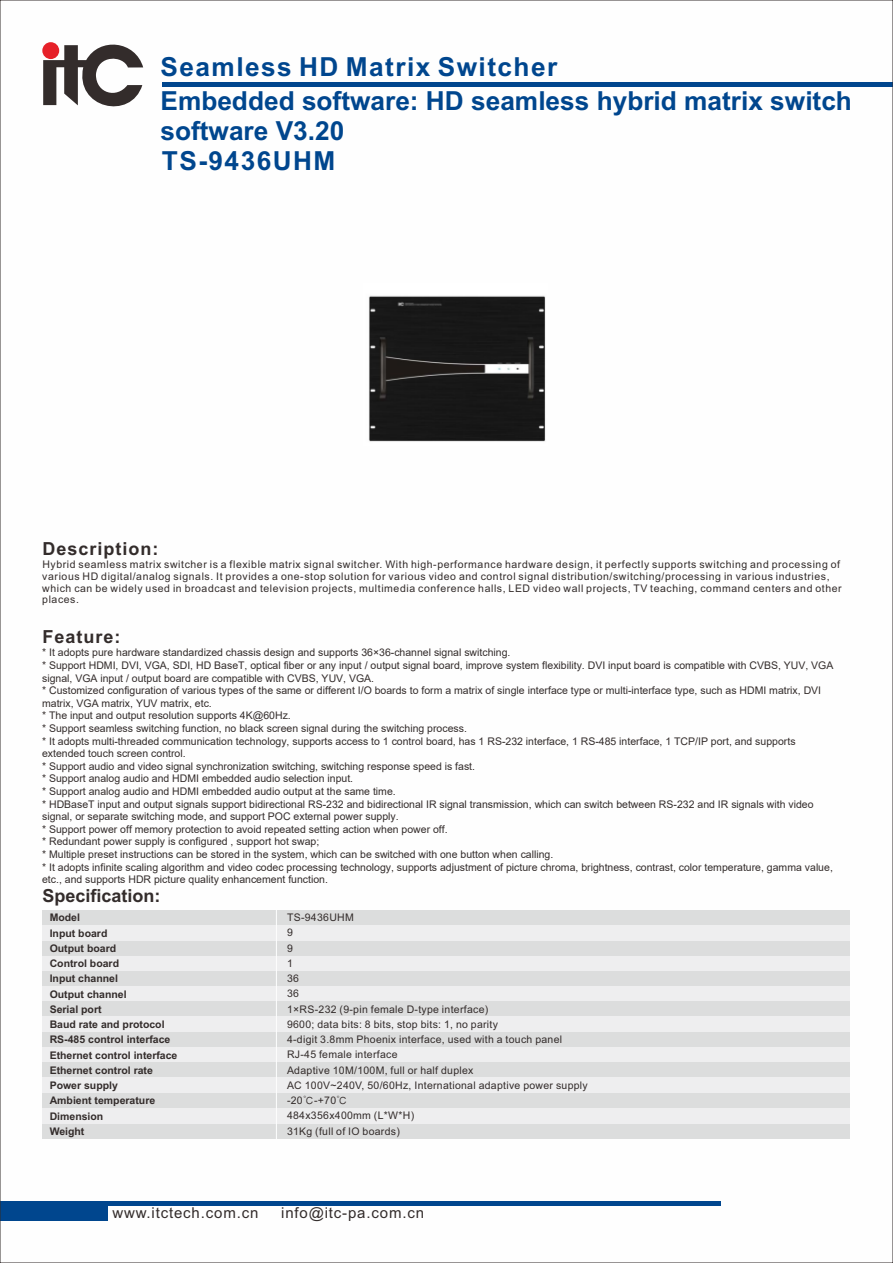
<style>
.page{position:relative;width:893px;height:1263px;background:#fff}
.page>*{position:absolute;margin:0;border:0;box-sizing:border-box;transform-origin:0 0}
.t1{font:700 26.25px/34.5px "Arial";color:#00468e}
.t2{font:700 18px "Arial";letter-spacing:.055em;color:#332c2b}
.t3{font:700 18px "Arial";color:#332c2b}
.t4{font:15px "Arial";letter-spacing:.055em;color:#332c2b}
.t5{font:10.5px/12.6px "Arial";color:#332c2b}
.t6{font:10.5px/11.7px "Arial";letter-spacing:.055em;color:#332c2b}
.t7{font:10.5px/15.3px "Arial";letter-spacing:.03em;color:#332c2b}
.t8{font:700 10.5px/15.3px "Arial";color:#332c2b}
.s1{font-family:"Sim Hei"}
</style>
<div class="page">
<hr style="left:0;top:1202px;width:720px;height:4px;background:#00468e">
<div style="left:0;top:1202px;width:108px;height:18px;background:#00468e"></div>
<hr style="left:163px;top:82px;width:730px;height:4px;background:#00468e">
<svg style="left:43px;top:42px;width:100px;height:65px"></svg>
<div style="left:42px;top:910px;width:808px;height:214px;background:#eeeeef"></div>
<div style="left:42px;top:910px;width:808px;height:15px;background:#dcdddd"></div>
<div style="left:42px;top:941px;width:808px;height:15px;background:#dcdddd"></div>
<div style="left:42px;top:1124px;width:808px;height:15px;background:#dcdddd"></div>
<div style="left:42px;top:971px;width:808px;height:15px;background:#dcdddd"></div>
<div style="left:42px;top:1001px;width:808px;height:15px;background:#dcdddd"></div>
<div style="left:42px;top:1032px;width:808px;height:15px;background:#dcdddd"></div>
<div style="left:42px;top:1062px;width:808px;height:15px;background:#dcdddd"></div>
<div style="left:42px;top:1093px;width:808px;height:15px;background:#dcdddd"></div>
<hr style="left:276px;top:910px;width:1px;height:229px;background:#fefefe">
<img style="left:369px;top:295px;width:177px;height:147px">
<h1 class="t1" style="left:160px;top:52px;width:693px">Seamless HD Matrix Switcher<br>Embedded software: HD seamless hybrid matrix switch</h1>
<h1 class="t1" style="left:160px;top:118px;width:185px;line-height:29.5px">software V3.20<br>TS-9436UHM</h1>
<h2 class="t2" style="left:42px;top:542px;width:118px">Description:</h2>
<p class="t6" style="left:42px;top:560px;width:801px">Hybrid seamless matrix switcher is a flexible matrix signal switcher. With high-performance hardware design, it perfectly supports switching and processing of various HD digital/analog signals. It provides a one-stop solution for various video and control signal distribution/switching/processing in various industries, which can be widely used in broadcast and television projects, multimedia conference halls, LED video wall projects, TV teaching, command centers and other places.</p>
<h2 class="t2" style="left:42px;top:630px;width:80px">Feature:</h2>
<p class="t5" style="left:42px;top:646px;width:793px">* It adopts pure hardware standardized chassis design and supports 36×36-channel signal switching.<br>* Support HDMI, DVI, VGA, SDI, HD BaseT, optical fiber or any input / output signal board, improve system flexibility. DVI input board is compatible with CVBS, YUV, VGA signal, VGA input / output board are compatible with CVBS, YUV, VGA.<br>* Customized configuration of various types of the same or different I/O boards to form a matrix of single interface type or multi-interface type, such as HDMI matrix, DVI matrix, VGA matrix, YUV matrix, etc.<br>* The input and output resolution supports 4K@60Hz.<br>* Support seamless switching function, no black screen signal during the switching process.<br>* It adopts multi-threaded communication technology, supports access to 1 control board, has 1 RS-232 interface, 1 RS-485 interface, 1 TCP/IP port, and supports extended touch screen control.<br>* Support audio and video signal synchronization switching, switching response speed is fast.<br>* Support analog audio and HDMI embedded audio selection input.<br>* Support analog audio and HDMI embedded audio output at the same time.<br>* HDBaseT input and output signals support bidirectional RS-232 and bidirectional IR signal transmission, which can switch between RS-232 and IR signals with video signal, or separate switching mode, and support POC external power supply.<br>* Support power off memory protection to avoid repeated setting action when power off.<br>* Redundant power supply is configured , support hot swap;<br>* Multiple preset instructions can be stored in the system, which can be switched with one button when calling.<br>* It adopts infinite scaling algorithm and video codec processing technology, supports adjustment of picture chroma, brightness, contrast, color temperature, gamma value, etc., and supports HDR picture quality enhancement function.</p>
<p class="t8" style="left:50px;top:911px;width:129px">Model<br>Input board<br>Output board<br>Control board<br>Input channel<br>Output channel<br>Serial port<br>Baud rate and protocol<br>RS-485 control interface<br>Ethernet control interface<br>Ethernet control rate<br>Power supply<br>Ambient temperature<br>Dimension<br>Weight</p>
<p class="t7" style="left:287px;top:911px;width:302px">TS-9436UHM<br>9<br>9<br>1<br>36<br>36<br>1×RS-232 (9-pin female D-type interface)<br>9600; data bits: 8 bits, stop bits: 1, no parity<br>4-digit 3.8mm Phoenix interface, used with a touch panel<br>RJ-45 female interface<br>Adaptive 10M/100M, full or half duplex<br>AC 100V~240V, 50/60Hz, International adaptive power supply -20<span class="s1">℃</span>-+70<span class="s1">℃<br></span>484x356x400mm (L*W*H)<br>31Kg (full of IO boards)</p>
<h2 class="t3" style="left:42px;top:889px;width:120px">Specification:</h2>
<h3 class="t4" style="left:112px;top:1207px;width:147px">www.itctech.com.cn</h3>
<h3 class="t4" style="left:281px;top:1207px;width:144px">info@itc-pa.com.cn</h3>
</div>
